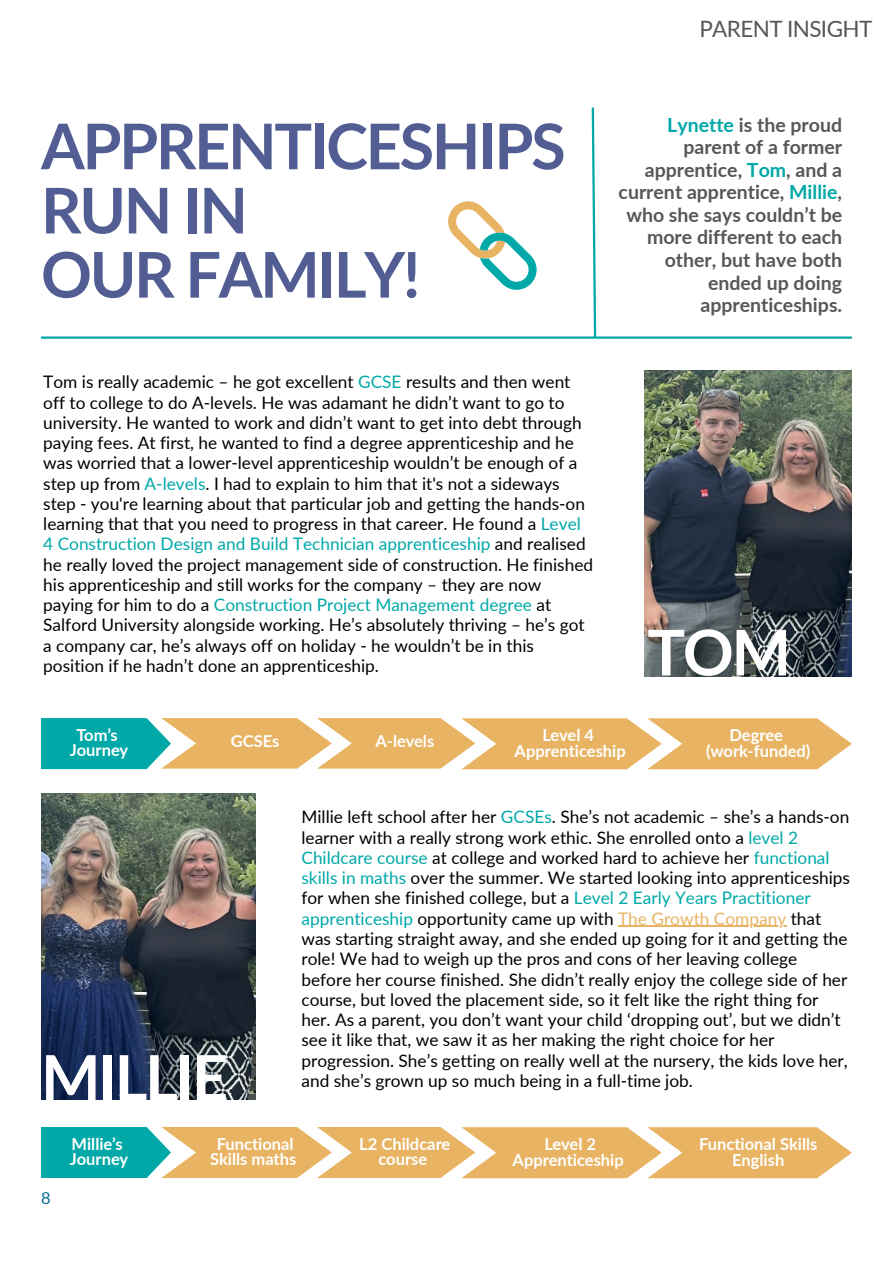
<style>
.page{position:relative;width:894px;height:1264px;background:#fff}
.page>*{position:absolute;margin:0;border:0;box-sizing:border-box;transform-origin:0 0}
.t1{font:700 63px/64.2px "Lato";letter-spacing:-.035em;color:#525e93}
.t2{font:700 63px "Lato";letter-spacing:-.035em;color:#fff}
.t3{font:22.5px "Lato";letter-spacing:-.03em;color:#575756}
.t4{font:700 19.5px/22.5px "Lato";color:#575756;text-align:right}
.t5{font:17.25px/20.2px "Lato";color:#000}
.t6{font:700 16.5px/15.8px "Lato";color:#fff;text-align:center}
.t7{font:16.5px "Lato";color:#006992}
.s1{color:#00a8a8}
.s2{color:#e8b463}
</style>
<div class="page">
<hr style="left:41px;top:336px;width:810px;height:3px;background:#00a8a8">
<img style="left:644px;top:370px;width:207px;height:306px">
<svg style="left:41px;top:718px;width:810px;height:51px;background:#c7bb80"></svg>
<svg style="left:41px;top:1127px;width:810px;height:51px;background:#c7bb7f"></svg>
<svg style="left:448px;top:201px;width:89px;height:89px"></svg>
<svg style="left:590px;top:107px;width:7px;height:232px"></svg>
<img style="left:41px;top:793px;width:214px;height:306px">
<hr style="left:618px;top:925px;width:168px;height:2px;background:#e8b463">
<h4 class="t3" style="left:699px;top:14px;width:174px">PARENT INSIGHT</h4>
<h4 class="t1" style="left:41px;top:113px;width:526px">APPRENTICESHIPS<br>RUN IN</h4>
<h4 class="t1" style="left:41px;top:241px;width:381px">OUR FAMILY!</h4>
<h4 class="t5" style="left:43px;top:371px;width:551px">Tom is really academic – he got excellent <span class="s1">GCSE</span> results and then went off to college to do A-levels. He was adamant he didn’t want to go to university. He wanted to work and didn’t want to get into debt through paying fees. At first, he wanted to find a degree apprenticeship and he was worried that a lower-level apprenticeship wouldn’t be enough of a step up from <span class="s1">A-levels</span>. I had to explain to him that it's not a sideways step - you're learning about that particular job and getting the hands-on learning that that you need to progress in that career. He found a <span class="s1">Level 4 Construction Design and Build Technician apprenticeship</span> and realised he really loved the project management side of construction. He finished his apprenticeship and still works for the company – they are now paying for him to do a <span class="s1">Construction Project Management degree</span> at Salford University alongside working. He’s absolutely thriving – he’s got a company car, he’s always off on holiday - he wouldn’t be in this position if he hadn’t done an apprenticeship.</h4>
<p class="t4" style="left:618px;top:113px;width:225px"><span class="s1">Lynette</span> is the proud parent of a former apprentice, <span class="s1">Tom</span>, and a current apprentice, <span class="s1">Millie</span>, who she says couldn’t be more different to each other, but have both ended up doing apprenticeships.</p>
<h4 class="t2" style="left:647px;top:613px;width:145px">TOM</h4>
<p class="t6" style="left:70px;top:726px;width:60px">Tom’s<br>Journey</p>
<h2 class="t6" style="left:231px;top:733px;width:50px">GCSEs</h2>
<h4 class="t2" style="left:41px;top:1038px;width:188px">MILLIE</h4>
<h1 class="t6" style="left:375px;top:733px;width:60px">A-levels</h1>
<p class="t6" style="left:514px;top:726px;width:113px">Level 4<br>Apprenticeship</p>
<p class="t6" style="left:706px;top:726px;width:106px">Degree (work-funded)</p>
<p class="t5" style="left:301px;top:806px;width:550px">Millie left school after her <span class="s1">GCSEs</span>. She’s not academic – she’s a hands-on learner with a really strong work ethic. She enrolled onto a <span class="s1">level 2<br>Childcare course</span> at college and worked hard to achieve her <span class="s1">functional skills in maths</span> over the summer. We started looking into apprenticeships for when she finished college, but a <span class="s1">Level 2 Early Years Practitioner apprenticeship</span> opportunity came up with <span class="s2">The Growth Company</span> that</p>
<h4 class="t5" style="left:301px;top:928px;width:547px">was starting straight away, and she ended up going for it and getting the role! We had to weigh up the pros and cons of her leaving college before her course finished. She didn’t really enjoy the college side of her course, but loved the placement side, so it felt like the right thing for her. As a parent, you don’t want your child ‘dropping out’, but we didn’t see it like that, we saw it as her making the right choice for her progression. She’s getting on really well at the nursery, the kids love her, and she’s grown up so much being in a full-time job.</h4>
<h4 class="t7" style="left:41px;top:1187px;width:11px">8</h4>
<h4 class="t6" style="left:70px;top:1135px;width:60px;text-align:left">Millie’s<br>Journey</h4>
<p class="t6" style="left:210px;top:1135px;width:88px">Functional<br>Skills maths</p>
<p class="t6" style="left:359px;top:1135px;width:93px">L2 Childcare course</p>
<h3 class="t6" style="left:512px;top:1135px;width:113px">Level 2<br>Apprenticeship</h3>
<p class="t6" style="left:699px;top:1135px;width:120px">Functional Skills<br>English</p>
</div>
